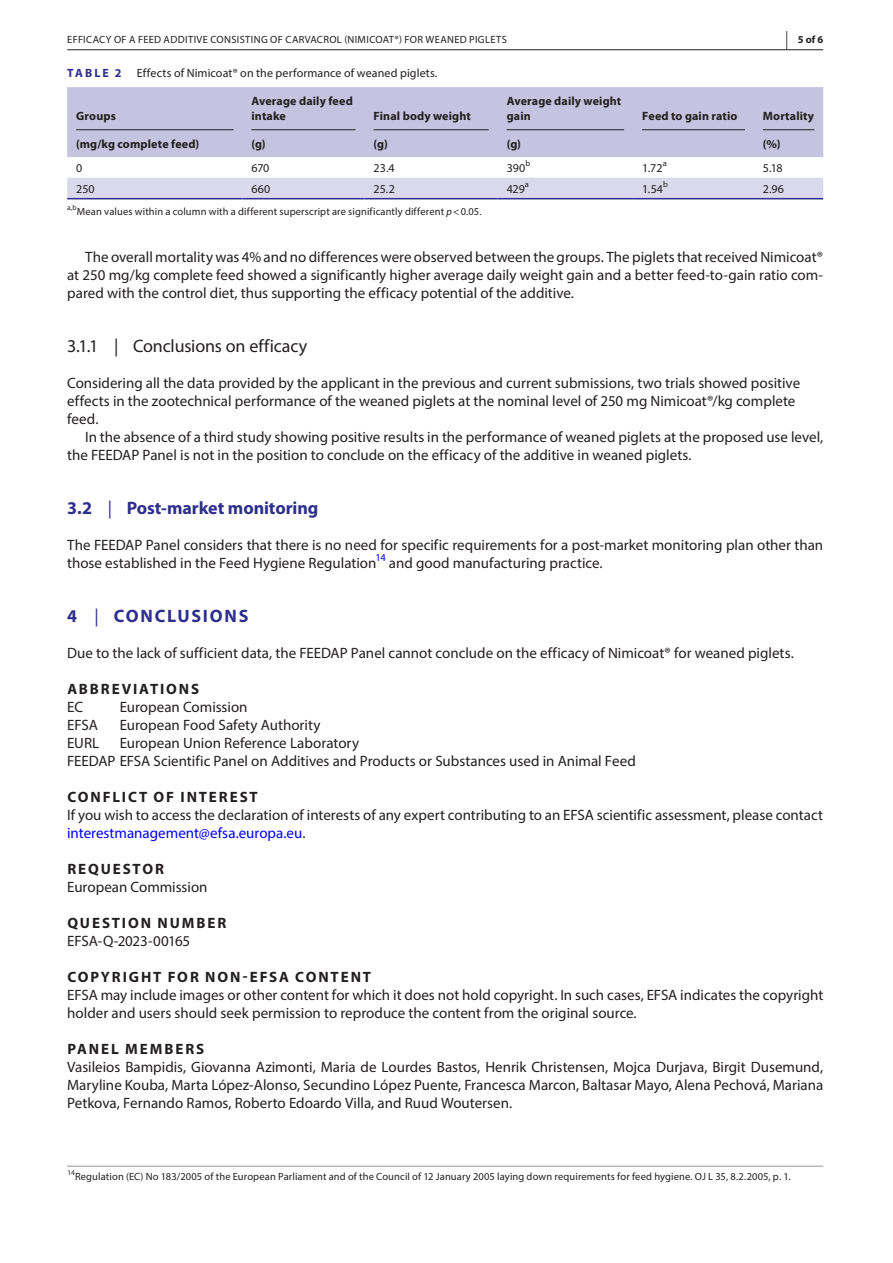
<style>
.page{position:relative;width:893px;height:1263px;background:#fff}
.page>*{position:absolute;margin:0;border:0;box-sizing:border-box;transform-origin:0 0}
.t1{font:18px "Myriad Pro";letter-spacing:-.005em;color:#231f20}
.t2{font:700 18px "Myriad Pro";color:#2e2e8d}
.t3{font:700 18px "Myriad Pro";letter-spacing:.095em;color:#2e2e8d}
.t4{font:15px/18px "Myriad Pro";color:#231f20}
.t5{font:700 15px "Myriad Pro";letter-spacing:.125em;color:#231f20}
.t6{font:700 12px/15px "Myriad Pro";letter-spacing:.01em;color:#231f20}
.t7{font:12px "Myriad Pro";letter-spacing:.01em;color:#231f20}
.t8{font:700 12px "Myriad Pro";letter-spacing:.165em;color:#2e2e8d}
.t9{font:10.5px "Myriad Pro";letter-spacing:.015em;color:#231f20}
.t10{font:10.5px "Myriad Pro";letter-spacing:.035em;color:#231f20}
.t11{font:700 10.5px "Myriad Pro";color:#231f20}
.t12{font:10.5px "Myriad Pro";color:#00f}
.t13{font:8.4px "Myriad Pro";color:#231f20}
.t14{font:7.35px "Myriad Pro";color:#231f20}
.s1{font-size:18.6px}
.s2{font-style:italic}
.s3{font-weight:400}
.s4{color:#00f}
</style>
<div class="page">
<hr style="left:67px;top:49px;width:756px;height:1px;background:#231f20">
<hr style="left:67px;top:1166px;width:756px;height:1px;background:#939598">
<div style="left:67px;top:87px;width:756px;height:70px;background:#c5c3df"></div>
<div style="left:67px;top:178px;width:756px;height:20px;background:#dad8eb"></div>
<hr style="left:67px;top:198px;width:175px;height:1px;background:#2e2e8d">
<hr style="left:242px;top:198px;width:123px;height:1px;background:#2e2e8d">
<hr style="left:365px;top:198px;width:133px;height:1px;background:#2e2e8d">
<hr style="left:498px;top:198px;width:135px;height:1px;background:#2e2e8d">
<hr style="left:633px;top:198px;width:121px;height:1px;background:#2e2e8d">
<hr style="left:754px;top:198px;width:69px;height:1px;background:#2e2e8d">
<hr style="left:76px;top:129px;width:157px;height:1px;background:#231f20">
<hr style="left:251px;top:129px;width:105px;height:1px;background:#231f20">
<hr style="left:374px;top:129px;width:115px;height:1px;background:#231f20">
<hr style="left:507px;top:129px;width:117px;height:1px;background:#231f20">
<hr style="left:642px;top:129px;width:103px;height:1px;background:#231f20">
<hr style="left:763px;top:129px;width:51px;height:1px;background:#231f20">
<p class="t10" style="left:67px;top:33px;width:441px">EFFICACY OF A FEED ADDITIVE CONSISTING OF CARVACROL (NIMICOAT®) FOR WEANED PIGLETS</p>
<p class="t11" style="left:786px;top:32px;width:39px"><span class="s1">|</span> 5 of 6</p>
<p class="t8" style="left:67px;top:66px;width:56px">TABLE 2</p>
<p class="t7" style="left:137px;top:66px;width:302px">Effects of Nimicoat® on the performance of weaned piglets.</p>
<p class="t6" style="left:76px;top:108px;width:41px">Groups</p>
<p class="t6" style="left:251px;top:93px;width:103px">Average daily feed intake</p>
<p class="t6" style="left:374px;top:108px;width:99px">Final body weight</p>
<p class="t6" style="left:507px;top:93px;width:116px">Average daily weight gain</p>
<p class="t6" style="left:642px;top:108px;width:97px">Feed to gain ratio</p>
<p class="t6" style="left:763px;top:108px;width:53px">Mortality</p>
<p class="t6" style="left:76px;top:136px;width:125px">(mg/kg complete feed)</p>
<p class="t6" style="left:251px;top:136px;width:16px">(g)</p>
<p class="t6" style="left:374px;top:136px;width:16px">(g)</p>
<p class="t6" style="left:507px;top:136px;width:16px">(g)</p>
<p class="t6" style="left:763px;top:136px;width:19px">(%)</p>
<p class="t7" style="left:76px;top:160px;width:8px">0</p>
<p class="t7" style="left:251px;top:160px;width:19px">670</p>
<p class="t7" style="left:374px;top:160px;width:23px">23.4</p>
<p class="t7" style="left:507px;top:160px;width:20px">390</p>
<p class="t13" style="left:525px;top:158px;width:6px">b</p>
<p class="t7" style="left:642px;top:160px;width:26px">1.72<sup>a</sup></p>
<p class="t7" style="left:763px;top:160px;width:21px">5.18</p>
<p class="t7" style="left:76px;top:181px;width:20px">250</p>
<p class="t7" style="left:251px;top:181px;width:20px">660</p>
<p class="t7" style="left:374px;top:181px;width:23px">25.2</p>
<p class="t7" style="left:507px;top:181px;width:24px">429<sup>a</sup></p>
<p class="t7" style="left:642px;top:181px;width:27px">1.54<sup>b</sup></p>
<p class="t7" style="left:763px;top:181px;width:23px">2.96</p>
<p class="t9" style="left:67px;top:205px;width:416px"><sup>a,b</sup>Mean values within a column with a different superscript are significantly different <span class="s2">p</span>&lt;0.05.</p>
<p class="t4" style="left:67px;top:248px;width:758px;text-align:justify;text-indent:18px">The overall mortality was 4% and no differences were observed between the groups. The piglets that received Nimicoat® at 250 mg/kg complete feed showed a significantly higher average daily weight gain and a better feed-to-gain ratio com&shy;pared with the control diet, thus supporting the efficacy potential of the additive.</p>
<p class="t1" style="left:67px;top:335px;width:241px">3.1.1 | Conclusions on efficacy</p>
<p class="t4" style="left:67px;top:374px;width:734px">Considering all the data provided by the applicant in the previous and current submissions, two trials showed positive effects in the zootechnical performance of the weaned piglets at the nominal level of 250 mg Nimicoat®/kg complete feed.</p>
<p class="t4" style="left:67px;top:428px;width:758px;text-indent:18px">In the absence of a third study showing positive results in the performance of weaned piglets at the proposed use level, the FEEDAP Panel is not in the position to conclude on the efficacy of the additive in weaned piglets.</p>
<p class="t2" style="left:67px;top:496px;width:253px">3.2 <span class="s3">|</span> Post-market monitoring</p>
<p class="t4" style="left:67px;top:536px;width:757px">The FEEDAP Panel considers that there is no need for specific requirements for a post-market monitoring plan other than those established in the Feed Hygiene Regulation</p>
<p class="t12" style="left:375px;top:551px;width:12px">14</p>
<p class="t4" style="left:389px;top:554px;width:215px">and good manufacturing practice.</p>
<p class="t3" style="left:67px;top:604px;width:183px">4 <span class="s3">|</span> CONCLUSIONS</p>
<p class="t4" style="left:67px;top:644px;width:728px">Due to the lack of sufficient data, the FEEDAP Panel cannot conclude on the efficacy of Nimicoat® for weaned piglets.</p>
<p class="t5" style="left:67px;top:679px;width:133px">ABBREVIATIONS</p>
<p class="t4" style="left:67px;top:698px;width:17px">EC</p>
<p class="t4" style="left:120px;top:698px;width:129px">European Comission</p>
<p class="t4" style="left:67px;top:716px;width:32px">EFSA</p>
<p class="t4" style="left:120px;top:716px;width:202px">European Food Safety Authority</p>
<p class="t4" style="left:67px;top:734px;width:34px">EURL</p>
<p class="t4" style="left:67px;top:734px;width:570px;text-indent:52px">European Union Reference Laboratory<br>FEEDAP EFSA Scientific Panel on Additives and Products or Substances used in Animal Feed</p>
<p class="t5" style="left:67px;top:787px;width:192px">CONFLICT OF INTEREST</p>
<p class="t4" style="left:67px;top:806px;width:757px">If you wish to access the declaration of interests of any expert contributing to an EFSA scientific assessment, please contact <span class="s4">interestmanagement@efsa.europa.eu</span>.</p>
<p class="t5" style="left:67px;top:859px;width:98px">REQUESTOR</p>
<p class="t4" style="left:67px;top:878px;width:142px">European Commission</p>
<p class="t5" style="left:67px;top:913px;width:161px">QUESTION NUMBER</p>
<p class="t4" style="left:67px;top:932px;width:125px">EFSA-Q-2023-00165</p>
<p class="t5" style="left:67px;top:967px;width:305px">COPYRIGHT FOR NON-EFSA CONTENT</p>
<p class="t4" style="left:67px;top:986px;width:758px">EFSA may include images or other content for which it does not hold copyright. In such cases, EFSA indicates the copyright holder and users should seek permission to reproduce the content from the original source.</p>
<p class="t5" style="left:67px;top:1039px;width:138px">PANEL MEMBERS</p>
<p class="t4" style="left:67px;top:1058px;width:758px;text-align:justify">Vasileios Bampidis, Giovanna Azimonti, Maria de Lourdes Bastos, Henrik Christensen, Mojca Durjava, Birgit Dusemund, Maryline Kouba, Marta López-Alonso, Secundino López Puente, Francesca Marcon, Baltasar Mayo, Alena Pechová, Mariana Petkova, Fernando Ramos, Roberto Edoardo Villa, and Ruud Woutersen.</p>
<p class="t14" style="left:68px;top:1168px;width:9px">14</p>
<p class="t9" style="left:75px;top:1170px;width:717px">Regulation (EC) No 183/2005 of the European Parliament and of the Council of 12 January 2005 laying down requirements for feed hygiene. OJ L 35, 8.2.2005, p. 1.</p>
</div>
